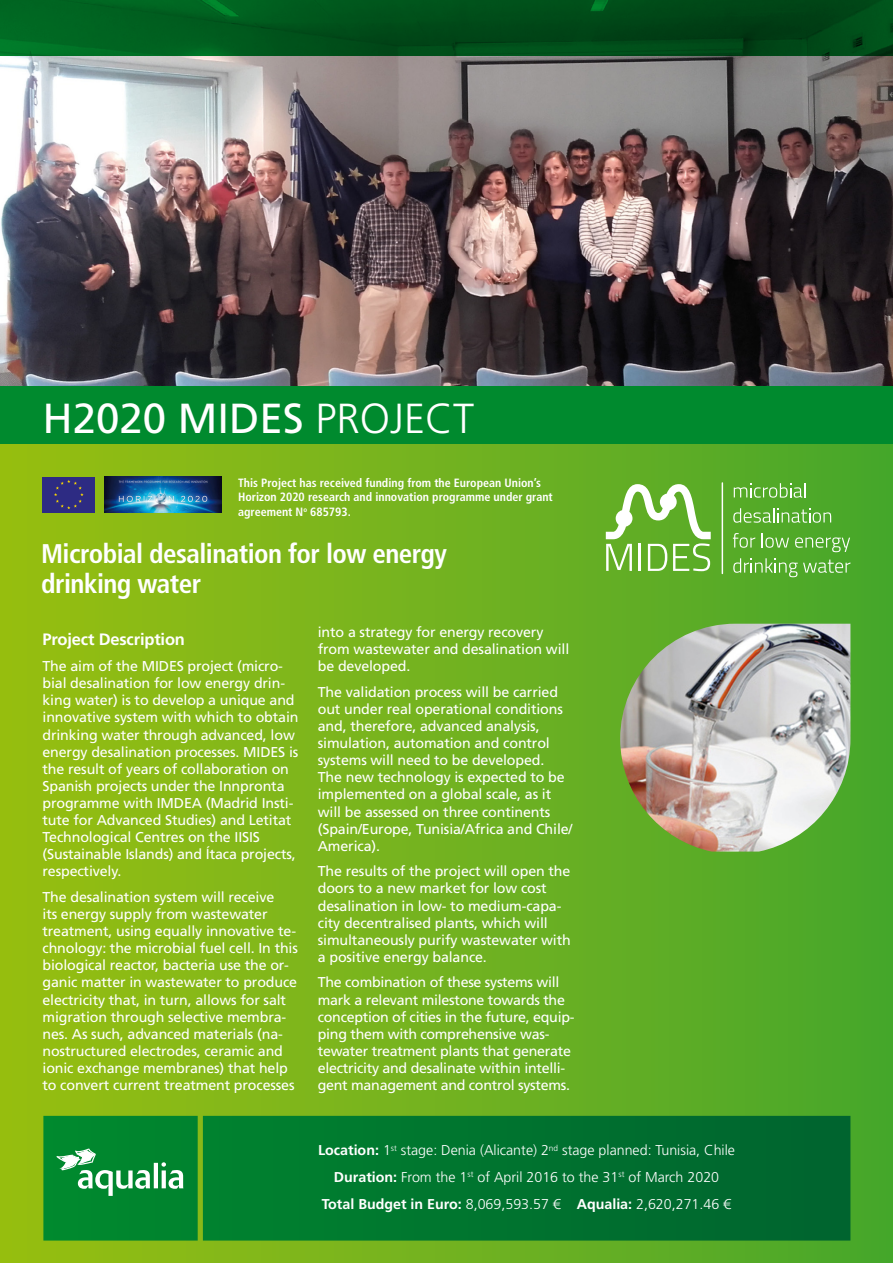
<style>
.page{position:relative;width:893px;height:1263px;background:#fff}
.page>*{position:absolute;margin:0;border:0;box-sizing:border-box;transform-origin:0 0}
.t1{font:42px "Frutiger";color:#fff}
.t2{font:700 condensed 27px/30px "Frutiger";letter-spacing:-.02em;color:#fff}
.t3{font:700 16.5px "Frutiger";letter-spacing:-.01em;color:#fff}
.t4{font:14.25px/17.1px "Frutiger";letter-spacing:-.01em;color:#fff}
.t5{font:300 14.25px/26.7px "Frutiger LT Std";color:#fff;text-align:center}
.t6{font:700 14.25px "Frutiger";color:#fff}
.t7{font:700 condensed 12px/14.4px "Frutiger";color:#fff}
.s1{font-weight:300}
.s2{font-family:"Frutiger";font-weight:700}
.s3{font-family:"Frutiger LT Std";font-weight:300}
</style>
<div class="page">
<img style="left:0;top:56px;width:893px;height:330px">
<div style="left:0;top:434px;width:893px;height:829px;background:linear-gradient(to right,#99be12,#48a62c)"></div>
<div style="left:0;top:386px;width:893px;height:57px;background:#008a2e"></div>
<svg style="left:43px;top:1116px;width:807px;height:124px;background:#01752e"></svg>
<svg style="left:56px;top:1148px;width:127px;height:48px"></svg>
<svg style="left:0;top:0;width:893px;height:56px;background:#00511a"></svg>
<img style="left:620px;top:624px;width:230px;height:227px">
<div style="left:43px;top:477px;width:52px;height:35px;background:#2d2b83"></div>
<svg style="left:54px;top:480px;width:30px;height:29px"></svg>
<img style="left:104px;top:476px;width:117px;height:36px">
<svg style="left:734px;top:483px;width:71px;height:15px"></svg>
<svg style="left:733px;top:508px;width:98px;height:15px"></svg>
<svg style="left:733px;top:533px;width:22px;height:15px"></svg>
<svg style="left:762px;top:533px;width:27px;height:15px"></svg>
<svg style="left:795px;top:537px;width:55px;height:15px"></svg>
<svg style="left:733px;top:558px;width:117px;height:19px;background:#6eb84d"></svg>
<hr style="left:722px;top:482px;width:1px;height:92px;background:#fff">
<svg style="left:606px;top:484px;width:105px;height:87px"></svg>
<h1 class="t1" style="left:43px;top:393px;width:433px">H2020 MIDES <span class="s1">PROJECT</span></h1>
<p class="t7" style="left:238px;top:475px;width:316px">This Project has received funding from the European Union’s<br>Horizon 2020 research and innovation programme under grant agreement N<sup>o</sup> 685793.</p>
<h2 class="t2" style="left:41px;top:539px;width:407px">Microbial desalination for low energy drinking water</h2>
<p class="t3" style="left:43px;top:630px;width:144px">Project Description</p>
<p class="t4" style="left:43px;top:657px;width:258px">The aim of the MIDES project (micro&shy;bial desalination for low energy drin&shy;king water) is to develop a unique and innovative system with which to obtain drinking water through advanced, low energy desalination processes. MIDES is the result of years of collaboration on Spanish projects under the Innpronta programme with IMDEA (Madrid Insti&shy;tute for Advanced Studies) and Letitat Technological Centres on the IISIS (Sustainable Islands) and Ítaca projects, respectively.</p>
<p class="t4" style="left:43px;top:888px;width:257px">The desalination system will receive<br>its energy supply from wastewater treatment, using equally innovative te&shy;chnology: the microbial fuel cell. In this biological reactor, bacteria use the or&shy;ganic matter in wastewater to produce electricity that, in turn, allows for salt migration through selective membra&shy;nes. As such, advanced materials (na&shy;nostructured electrodes, ceramic and ionic exchange membranes) that help to convert current treatment processes</p>
<p class="t4" style="left:318px;top:623px;width:253px">into a strategy for energy recovery from wastewater and desalination will be developed.</p>
<p class="t4" style="left:318px;top:683px;width:256px">The validation process will be carried out under real operational conditions and, therefore, advanced analysis, simulation, automation and control systems will need to be developed.<br>The new technology is expected to be implemented on a global scale, as it will be assessed on three continents (Spain/Europe, Tunisia/Africa and Chile/ America).</p>
<p class="t4" style="left:318px;top:863px;width:255px">The results of the project will open the doors to a new market for low cost desalination in low- to medium-capa&shy;city decentralised plants, which will simultaneously purify wastewater with a positive energy balance.</p>
<p class="t4" style="left:318px;top:974px;width:258px">The combination of these systems will mark a relevant milestone towards the conception of cities in the future, equip&shy;ping them with comprehensive was&shy;tewater treatment plants that generate electricity and desalinate within intelli&shy;gent management and control systems.</p>
<p class="t5" style="left:318px;top:1137px;width:418px"><span class="s2">Location:</span> 1<sup>st</sup> stage: Denia (Alicante) 2<sup>nd</sup> stage planned: Tunisia, Chile<br><span class="s2">Duration:</span> From the 1<sup>st</sup> of April 2016 to the 31<sup>st</sup> of March 2020</p>
<p class="t6" style="left:322px;top:1195px;width:411px">Total Budget in Euro: <span class="s3">8,069,593.57 €</span> Aqualia: <span class="s3">2,620,271.46 €</span></p>
</div>
